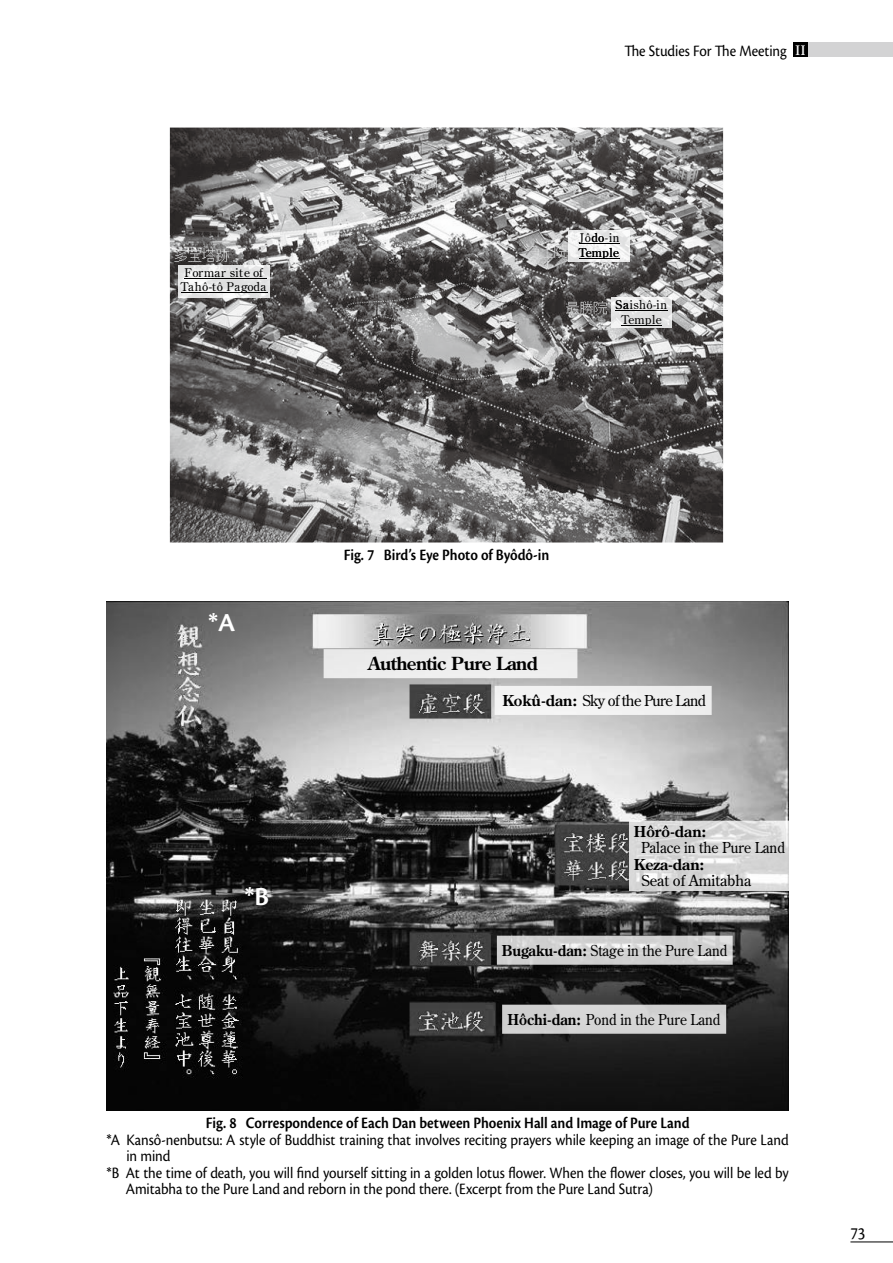
<style>
.page{position:relative;width:893px;height:1263px;background:#fff}
.page>*{position:absolute;margin:0;border:0;box-sizing:border-box;transform-origin:0 0}
.t1{font:600 27px "Cronos Pro";color:#fff}
.t2{font:700 18px "Century Old Style Std";letter-spacing:-.03em;color:#000}
.t3{font:18px "Cronos Pro";color:#000;scale:.9 1}
.t4{font:16.5px "Cronos Pro";letter-spacing:-.005em;color:#000;scale:.9 1}
.t5{font:600 16.5px "Cronos Pro";letter-spacing:-.005em;color:#000;scale:.9 1}
.t6{font:15px "Century Old Style Std";color:#000;scale:.93 1}
.t7{font:15px "Century Old Style Std";letter-spacing:-.04em;color:#000}
.t8{font:15px "Century Old Style Std";color:#000;scale:.94 1}
.t9{font:700 15px "Century Old Style Std";color:#000}
.t10{font:15px "Century Old Style Std";color:#000}
.t11{font:12px/14.4px "Century Old Style Std";letter-spacing:.05em;color:#000}
.s1{font-family:"Adobe Caslon Pro";font-weight:600;font-size:13.5px;color:#fff}
.s2{font-weight:700}
</style>
<div class="page">
<hr style="left:850px;top:1242px;width:43px;height:1px;background:#000">
<div style="left:808px;top:43px;width:85px;height:14px;background:#d3d3d4"></div>
<div style="left:793px;top:43px;width:15px;height:14px;background:#000"></div>
<img style="left:170px;top:128px;width:553px;height:414px">
<img style="left:612px;top:297px;width:60px;height:31px">
<img style="left:569px;top:230px;width:60px;height:31px">
<img style="left:179px;top:265px;width:90px;height:33px">
<hr style="left:579px;top:243px;width:40px;height:1px;background:#000">
<hr style="left:579px;top:258px;width:40px;height:1px;background:#000">
<hr style="left:616px;top:310px;width:52px;height:1px;background:#000">
<hr style="left:621px;top:325px;width:41px;height:1px;background:#000">
<hr style="left:185px;top:278px;width:82px;height:1px;background:#000">
<hr style="left:181px;top:293px;width:86px;height:1px;background:#000">
<img style="left:106px;top:601px;width:682px;height:510px">
<p class="t11" style="left:181px;top:265px;width:87px">Formar site of<br>Tahô-tô Pagoda</p>
<p class="t4" style="left:624px;top:42px;width:203px">The Studies For The Meeting <span class="s1">II</span></p>
<p class="t11" style="left:579px;top:231px;width:42px">J dô o-in<br>Tem lp e</p>
<p class="t11" style="left:616px;top:297px;width:53px;text-align:center">Saishô-in<br>Temple</p>
<h1 class="t1" style="left:208px;top:607px;width:29px">*A</h1>
<h1 class="t1" style="left:244px;top:881px;width:26px">*B</h1>
<p class="t5" style="left:344px;top:546px;width:230px">Fig. 7 Bird’s Eye Photo of Byôdô-in</p>
<p class="t2" style="left:368px;top:652px;width:171px">Authentic Pure Land</p>
<p class="t7" style="left:503px;top:691px;width:205px"><span class="s2">Kokû-dan:</span> Sky of the Pure Land</p>
<p class="t9" style="left:634px;top:821px;width:74px">Hôrô-dan:</p>
<p class="t8" style="left:641px;top:838px;width:155px">Palace in the Pure Land</p>
<p class="t9" style="left:634px;top:854px;width:72px">Keza-dan:</p>
<p class="t10" style="left:641px;top:871px;width:111px">Seat of Amitabha</p>
<p class="t6" style="left:502px;top:940px;width:244px"><span class="s2">Bugaku-dan:</span> Stage in the Pure Land</p>
<p class="t6" style="left:507px;top:1010px;width:231px"><span class="s2">Hôchi-dan:</span> Pond in the Pure Land</p>
<p class="t5" style="left:206px;top:1114px;width:539px">Fig. 8 Correspondence of Each Dan between Phoenix Hall and Image of Pure Land</p>
<p class="t4" style="left:107px;top:1130px;width:759px">*A Kansô-nenbutsu: A style of Buddhist training that involves reciting prayers while keeping an image of the Pure Land</p>
<p class="t4" style="left:126px;top:1147px;width:50px">in mind</p>
<p class="t4" style="left:107px;top:1163px;width:759px">*B At the time of death, you will find yourself sitting in a golden lotus flower. When the flower closes, you will be led by</p>
<p class="t4" style="left:126px;top:1180px;width:587px">Amitabha to the Pure Land and reborn in the pond there. (Excerpt from the Pure Land Sutra)</p>
<p class="t3" style="left:850px;top:1223px;width:18px">73</p>
</div>
